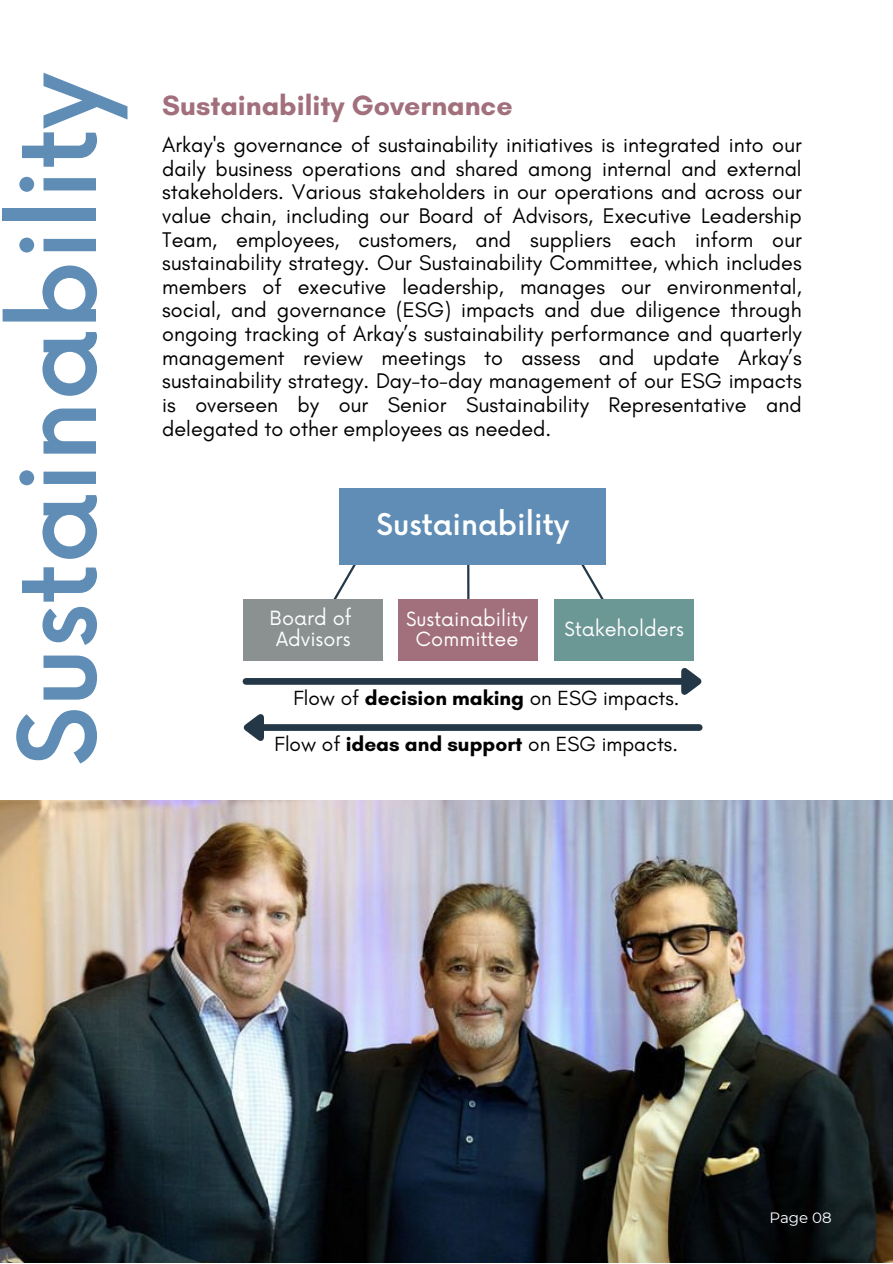
<style>
.page{position:relative;width:893px;height:1264px;background:#fff}
.page>*{position:absolute;margin:0;border:0;box-sizing:border-box;transform-origin:0 0}
.t1{font:500 104.85px "Now";color:#5f8db5}
.t2{font:500 29.1px "Now";color:#fff}
.t3{font:700 28.5px "Glacial Indifference";color:#a2707d}
.t4{font:21.6px/23.5px "Glacial Indifference";color:#000;text-align:justify}
.t5{font:20.85px "Glacial Indifference";color:#000}
.t6{font:19.05px/20.5px "Now";color:#fff;text-align:center}
.t7{font:15px "Montserrat";color:#fff}
.s1{font-weight:700}
</style>
<div class="page">
<svg style="left:333px;top:565px;width:23px;height:34px"></svg>
<div style="left:244px;top:599px;width:139px;height:61px;background:#8b9091"></div>
<div style="left:246px;top:678px;width:435px;height:6px;background:#233746"></div>
<svg style="left:675px;top:668px;width:27px;height:27px"></svg>
<div style="left:264px;top:724px;width:435px;height:7px;background:#233746"></div>
<svg style="left:243px;top:714px;width:27px;height:27px"></svg>
<svg style="left:581px;top:557px;width:25px;height:42px"></svg>
<div style="left:554px;top:599px;width:140px;height:61px;background:#6b9795"></div>
<hr style="left:467px;top:560px;width:2px;height:68px;background:#233746">
<div style="left:338px;top:488px;width:267px;height:77px;background:#5f8db5"></div>
<div style="left:398px;top:599px;width:139px;height:61px;background:#a2707d"></div>
<img style="left:0;top:800px;width:892px;height:462px">
<h1 class="t1" style="left:-23px;top:766px;width:695px;rotate:-90deg">Sustainability</h1>
<h3 class="t3" style="left:162px;top:88px;width:352px">Sustainability Governance</h3>
<p class="t4" style="left:162px;top:133px;width:641px">Arkay's governance of sustainability initiatives is integrated into our daily business operations and shared among internal and external stakeholders. Various stakeholders in our operations and across our value chain, including our Board of Advisors, Executive Leadership Team, employees, customers, and suppliers each inform our sustainability strategy. Our Sustainability Committee, which includes members of executive leadership, manages our environmental, social, and governance (ESG) impacts and due diligence through ongoing tracking of Arkay’s sustainability performance and quarterly management review meetings to assess and update Arkay’s sustainability strategy. Day-to-day management of our ESG impacts is overseen by our Senior Sustainability Representative and delegated to other employees as needed.</p>
<h2 class="t2" style="left:376px;top:502px;width:194px">Sustainability</h2>
<p class="t6" style="left:269px;top:606px;width:83px">Board of<br>Advisors</p>
<p class="t6" style="left:406px;top:607px;width:123px">Sustainability<br>Committee</p>
<p class="t6" style="left:564px;top:617px;width:121px">Stakeholders</p>
<p class="t5" style="left:293px;top:686px;width:387px">Flow of <span class="s1">decision making</span> on ESG impacts.</p>
<p class="t5" style="left:274px;top:732px;width:405px">Flow of <span class="s1">ideas and support</span> on ESG impacts.</p>
<p class="t7" style="left:769px;top:1207px;width:64px">Page 08</p>
</div>
